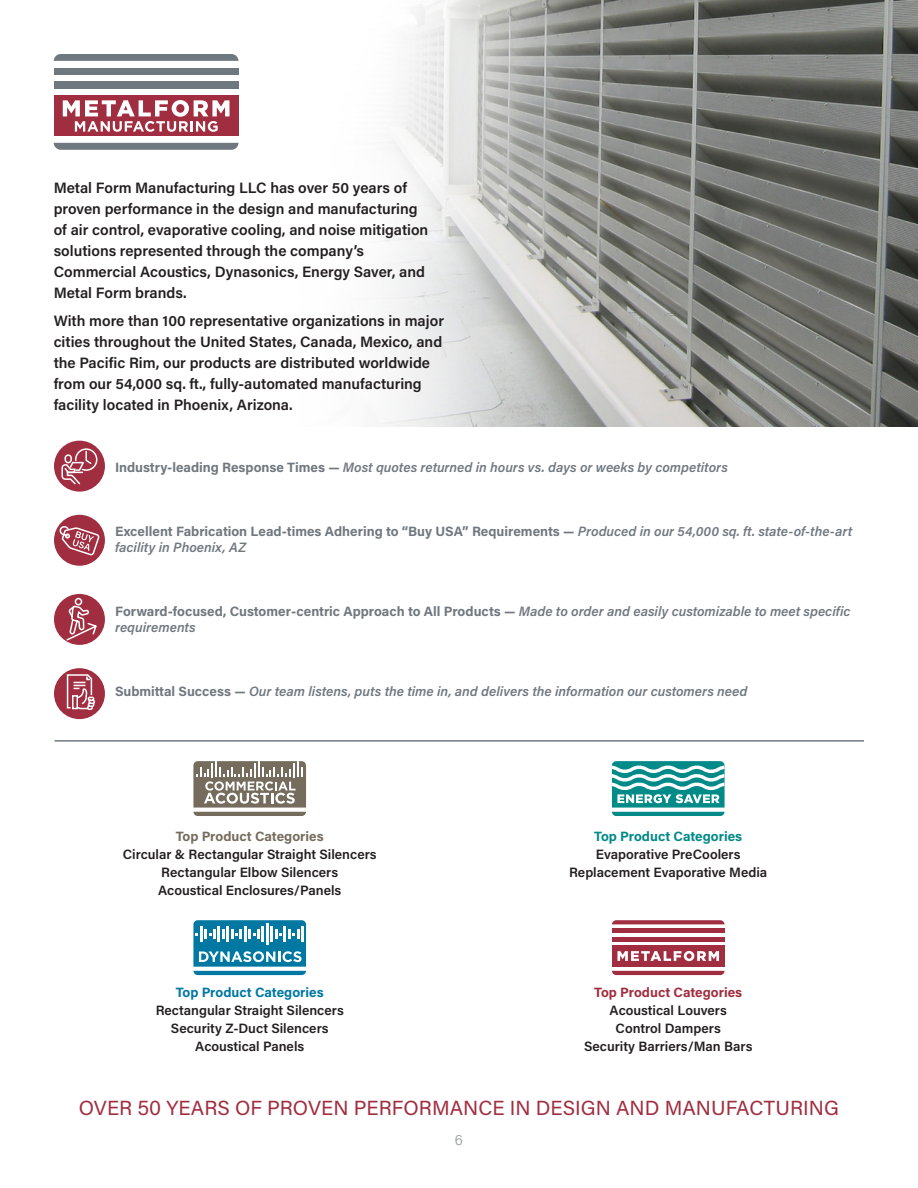
<style>
.page{position:relative;width:918px;height:1188px;background:#fff}
.page>*{position:absolute;margin:0;border:0;box-sizing:border-box;transform-origin:0 0}
.text{font:20.4px "Acumin Pro";color:#a12e40}
.text-2{font:600 15px/21px "Acumin Pro";color:#231f20}
.t1{font:300 15px "Acumin Pro";color:#959ca1}
.icon_heading_2{font:italic 600 13.5px/16.5px "Acumin Pro";color:#70787f}
.text-3{font:600 13.5px "Acumin Pro";color:#231f20}
.icon_heading_2-2{font:700 13.5px/16.5px "Acumin Pro";color:#70787f}
.text-4{font:700 13.5px "Acumin Pro";color:#766c5e}
.text-5{font:700 13.5px "Acumin Pro";color:#0078a2}
.text-6{font:700 13.5px "Acumin Pro";color:#008a88}
.text-7{font:700 13.5px "Acumin Pro";color:#a12e40}
.s1{font-weight:700;font-style:normal}
.s2{font-weight:600;font-style:italic}
</style>
<div class="page">
<img style="left:378px;top:0;width:540px;height:427px">
<div style="left:54px;top:95px;width:185px;height:41px;background:#a12e40"></div>
<div style="left:54px;top:68px;width:185px;height:7px;background:#70787f"></div>
<div style="left:54px;top:82px;width:185px;height:7px;background:#70787f"></div>
<svg style="left:54px;top:54px;width:185px;height:7px"></svg>
<svg style="left:54px;top:143px;width:185px;height:7px"></svg>
<svg style="left:63px;top:100px;width:167px;height:32px"></svg>
<div style="left:54px;top:441px;width:51px;height:51px;background:#a12e40;border-radius:50%"></div>
<div style="left:54px;top:668px;width:51px;height:51px;background:#a12e40;border-radius:50%"></div>
<div style="left:54px;top:515px;width:51px;height:51px;background:#a12e40;border-radius:50%"></div>
<svg style="left:61px;top:448px;width:37px;height:38px"></svg>
<div style="left:54px;top:594px;width:51px;height:51px;background:#a12e40;border-radius:50%"></div>
<svg style="left:58px;top:514px;width:42px;height:206px"></svg>
<svg style="left:193px;top:761px;width:113px;height:55px"></svg>
<svg style="left:193px;top:920px;width:113px;height:55px"></svg>
<svg style="left:612px;top:761px;width:113px;height:55px"></svg>
<svg style="left:612px;top:920px;width:113px;height:55px"></svg>
<div style="left:612px;top:945px;width:113px;height:22px;background:#a12e40"></div>
<hr style="left:612px;top:929px;width:113px;height:4px;background:#a12e40">
<hr style="left:612px;top:937px;width:113px;height:4px;background:#a12e40">
<svg style="left:612px;top:920px;width:113px;height:4px"></svg>
<svg style="left:612px;top:971px;width:113px;height:4px"></svg>
<svg style="left:617px;top:951px;width:102px;height:10px"></svg>
<hr style="left:55px;top:740px;width:809px;height:2px;background:#70787f">
<p class="text-2" style="left:54px;top:177px;width:376px">Metal Form Manufacturing LLC has over 50 years of proven performance in the design and manufacturing of air control, evaporative cooling, and noise mitigation solutions represented through the company’s Commercial Acoustics, Dynasonics, Energy Saver, and Metal Form brands.</p>
<p class="text-2" style="left:54px;top:309px;width:392px">With more than 100 representative organizations in major cities throughout the United States, Canada, Mexico, and the Pacific Rim, our products are distributed worldwide from our 54,000 sq. ft., fully-automated manufacturing facility located in Phoenix, Arizona.</p>
<p class="icon_heading_2" style="left:115px;top:458px;width:614px"><span class="s1">Industry-leading Response Times —</span> Most quotes returned in hours vs. days or weeks by competitors</p>
<p class="icon_heading_2-2" style="left:115px;top:522px;width:739px">Excellent Fabrication Lead-times Adhering to “Buy USA” Requirements — <span class="s2">Produced in our 54,000 sq. ft. state-of-the-art facility in Phoenix, AZ</span></p>
<p class="icon_heading_2" style="left:115px;top:602px;width:737px"><span class="s1">Forward-focused, Customer-centric Approach to All Products —</span> Made to order and easily customizable to meet specific requirements</p>
<p class="icon_heading_2" style="left:115px;top:682px;width:634px"><span class="s1">Submittal Success —</span> Our team listens, puts the time in, and delivers the information our customers need</p>
<p class="text-4" style="left:176px;top:827px;width:149px">Top Product Categories</p>
<p class="text-3" style="left:123px;top:845px;width:255px">Circular &amp; Rectangular Straight Silencers</p>
<p class="text-3" style="left:161px;top:863px;width:178px">Rectangular Elbow Silencers</p>
<p class="text-3" style="left:158px;top:881px;width:185px">Acoustical Enclosures/Panels</p>
<p class="text-5" style="left:176px;top:983px;width:149px">Top Product Categories</p>
<p class="text-3" style="left:156px;top:1001px;width:190px">Rectangular Straight Silencers</p>
<p class="text-3" style="left:171px;top:1019px;width:159px">Security Z-Duct Silencers</p>
<p class="text-3" style="left:195px;top:1037px;width:111px">Acoustical Panels</p>
<p class="text-6" style="left:594px;top:827px;width:149px">Top Product Categories</p>
<p class="text-3" style="left:596px;top:845px;width:146px">Evaporative PreCoolers</p>
<p class="text-3" style="left:569px;top:863px;width:200px">Replacement Evaporative Media</p>
<p class="text-7" style="left:594px;top:983px;width:149px">Top Product Categories</p>
<p class="text-3" style="left:610px;top:1001px;width:119px">Acoustical Louvers</p>
<p class="text-3" style="left:616px;top:1019px;width:107px">Control Dampers</p>
<p class="text-3" style="left:584px;top:1037px;width:170px">Security Barriers/Man Bars</p>
<p class="text" style="left:79px;top:1094px;width:762px">OVER 50 YEARS OF PROVEN PERFORMANCE IN DESIGN AND MANUFACTURING</p>
<p class="t1" style="left:455px;top:1129px;width:10px">6</p>
</div>
